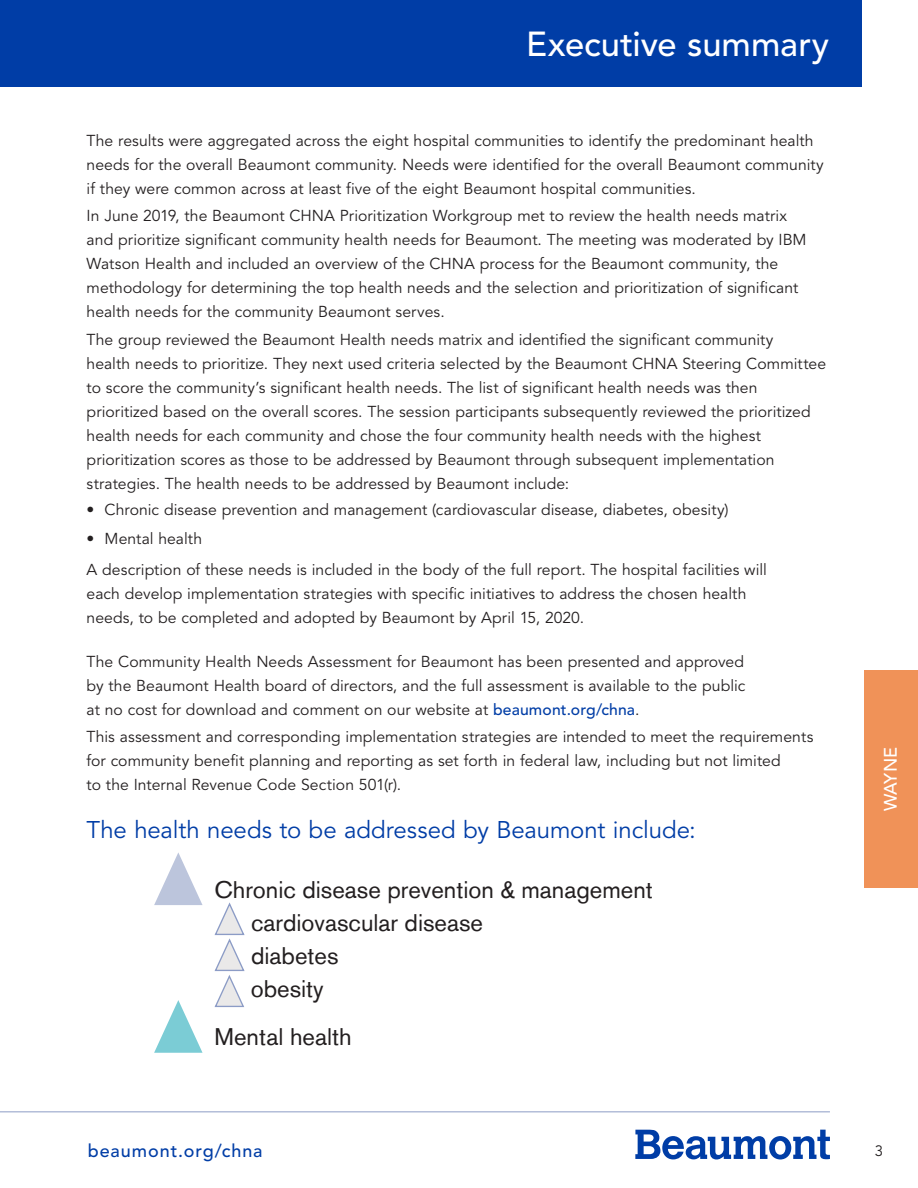
<style>
.page{position:relative;width:918px;height:1188px;background:#fff}
.page>*{position:absolute;margin:0;border:0;box-sizing:border-box;transform-origin:0 0}
.t1{font:500 34.5px "Avenir LT Std";color:#fff}
.t2{font:24px/33px "Akzidenz Grotesk Std";color:#231f20}
.t3{font:24px "Avenir LT Std";letter-spacing:-.005em;color:#003da6}
.t4{font:500 18px "Avenir LT Std";letter-spacing:.055em;color:#003da6}
.t5{font:500 18px "Avenir LT Std";color:#fff}
.t6{font:15.75px/24px "Avenir LT Std";letter-spacing:.005em;color:#231f20}
.t7{font:15px "Avenir LT Std";color:#231f20}
.s1{font-weight:500;color:#003da6}
</style>
<div class="page">
<svg style="left:635px;top:1130px;width:195px;height:29px"></svg>
<hr style="left:0;top:1111px;width:830px;height:1px;background:#8c9cc6">
<div style="left:864px;top:671px;width:54px;height:217px;background:#f09258"></div>
<div style="left:0;top:0;width:860px;height:86px;background:#003da6"></div>
<svg style="left:154px;top:852px;width:49px;height:53px"></svg>
<svg style="left:214px;top:902px;width:31px;height:106px"></svg>
<svg style="left:154px;top:1000px;width:49px;height:53px"></svg>
<h1 class="t1" style="left:526px;top:24px;width:305px">Executive summary</h1>
<h1 class="t1" style="left:545px;top:24px;width:286px">B a mont, Wayne</h1>
<p class="t6" style="left:87px;top:129px;width:739px">The results were aggregated across the eight hospital communities to identify the predominant health needs for the overall Beaumont community. Needs were identified for the overall Beaumont community if they were common across at least five of the eight Beaumont hospital communities.</p>
<p class="t6" style="left:87px;top:204px;width:721px">In June 2019, the Beaumont CHNA Prioritization Workgroup met to review the health needs matrix and prioritize significant community health needs for Beaumont. The meeting was moderated by IBM Watson Health and included an overview of the CHNA process for the Beaumont community, the methodology for determining the top health needs and the selection and prioritization of significant health needs for the community Beaumont serves.</p>
<p class="t6" style="left:87px;top:328px;width:741px">The group reviewed the Beaumont Health needs matrix and identified the significant community<br>health needs to prioritize. They next used criteria selected by the Beaumont CHNA Steering Committee to score the community’s significant health needs. The list of significant health needs was then prioritized based on the overall scores. The session participants subsequently reviewed the prioritized health needs for each community and chose the four community health needs with the highest prioritization scores as those to be addressed by Beaumont through subsequent implementation strategies. The health needs to be addressed by Beaumont include:</p>
<p class="t6" style="left:87px;top:498px;width:644px">• Chronic disease prevention and management (cardiovascular disease, diabetes, obesity)</p>
<p class="t6" style="left:87px;top:524px;width:682px;line-height:30.8px">• Mental health<br>A description of these needs is included in the body of the full report. The hospital facilities will</p>
<p class="t6" style="left:87px;top:582px;width:661px">each develop implementation strategies with specific initiatives to address the chosen health needs, to be completed and adopted by Beaumont by April 15, 2020.</p>
<p class="t6" style="left:87px;top:650px;width:660px;text-align:justify">The Community Health Needs Assessment for Beaumont has been presented and approved by the Beaumont Health board of directors, and the full assessment is available to the public at no cost for download and comment on our website at <span class="s1">beaumont.org/chna</span>.</p>
<p class="t6" style="left:87px;top:725px;width:728px">This assessment and corresponding implementation strategies are intended to meet the requirements for community benefit planning and reporting as set forth in federal law, including but not limited<br>to the Internal Revenue Code Section 501(r).</p>
<h2 class="t3" style="left:87px;top:816px;width:611px">The health needs to be addressed by Beaumont include:</h2>
<h2 class="t2" style="left:251px;top:873px;width:404px;text-indent:-36px">Chronic disease prevention &amp; management cardiovascular disease<br>diabetes<br>obesity</h2>
<h2 class="t2" style="left:215px;top:1020px;width:139px">Mental health</h2>
<p class="t4" style="left:88px;top:1141px;width:176px">beaumont.org/chna</p>
<p class="t5" style="left:880px;top:811px;width:66px;rotate:-90deg">WAYNE</p>
<p class="t7" style="left:875px;top:1142px;width:10px">3</p>
</div>
